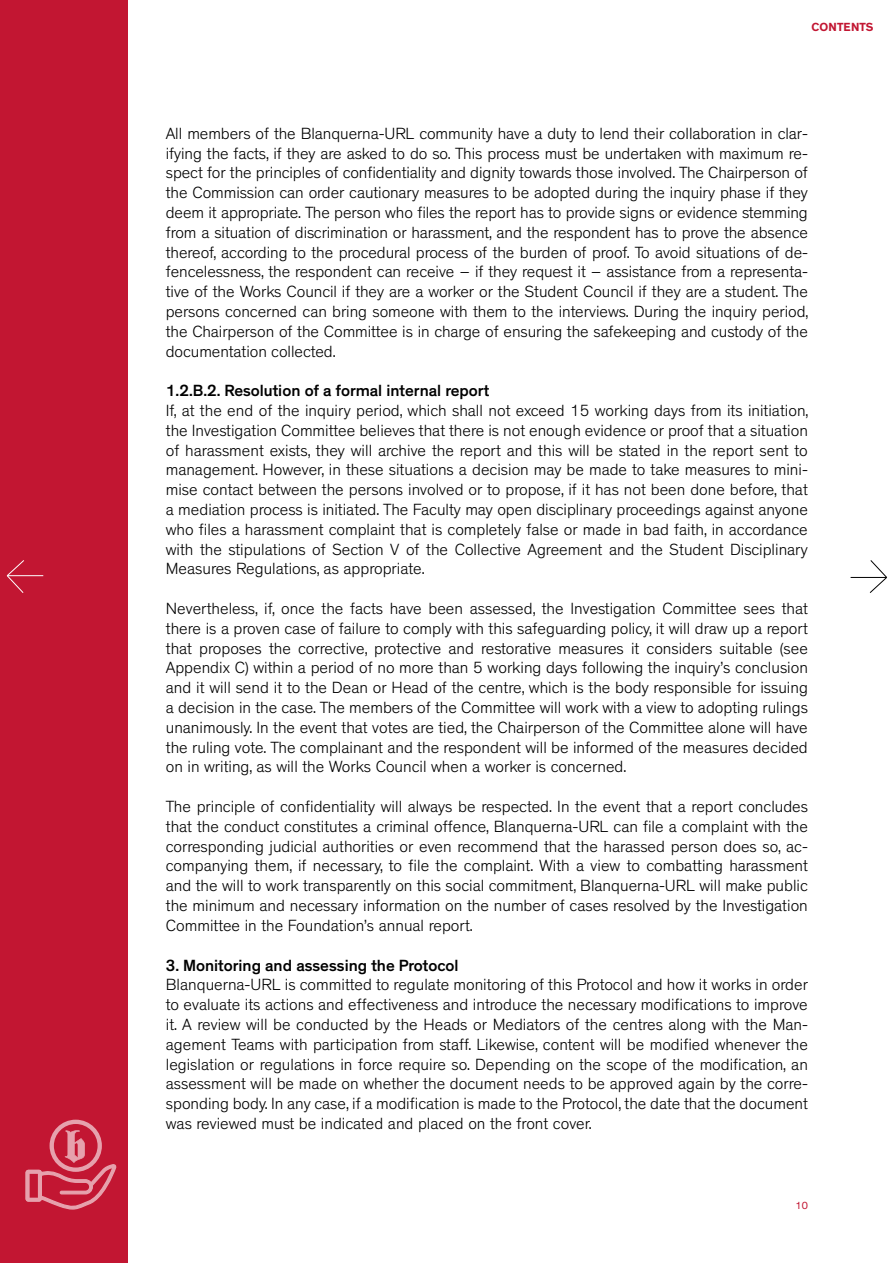
<style>
.page{position:relative;width:893px;height:1263px;background:#fff}
.page>*{position:absolute;margin:0;border:0;box-sizing:border-box;transform-origin:0 0}
.t1{font:300 16.5px/19.8px "Theinhardt";color:#000;text-align:justify}
.t2{font:500 16.5px "Theinhardt";color:#000}
.t3{font:700 12px "Theinhardt";letter-spacing:.015em;color:#c21632}
.t4{font:10.5px "Theinhardt";color:#c21632}
</style>
<div class="page">
<div style="left:0;top:0;width:128px;height:1263px;background:#c21632"></div>
<hr style="left:851px;top:577px;width:35px;height:1px;background:#000">
<svg style="left:869px;top:560px;width:18px;height:33px"></svg>
<hr style="left:7px;top:575px;width:36px;height:1px;background:#fff">
<svg style="left:6px;top:560px;width:19px;height:33px"></svg>
<svg style="left:26px;top:1120px;width:91px;height:89px"></svg>
<p class="t3" style="left:811px;top:19px;width:64px">CONTENTS</p>
<p class="t1" style="left:166px;top:124px;width:644px">All members of the Blanquerna-URL community have a duty to lend their collaboration in clar&shy;ifying the facts, if they are asked to do so. This process must be undertaken with maximum re&shy;spect for the principles of confidentiality and dignity towards those involved. The Chairperson of the Commission can order cautionary measures to be adopted during the inquiry phase if they deem it appropriate. The person who files the report has to provide signs or evidence stemming from a situation of discrimination or harassment, and the respondent has to prove the absence thereof, according to the procedural process of the burden of proof. To avoid situations of de&shy;fencelessness, the respondent can receive – if they request it – assistance from a representa&shy;tive of the Works Council if they are a worker or the Student Council if they are a student. The persons concerned can bring someone with them to the interviews. During the inquiry period, the Chairperson of the Committee is in charge of ensuring the safekeeping and custody of the documentation collected.</p>
<p class="t2" style="left:166px;top:381px;width:325px">1.2.B.2. Resolution of a formal internal report</p>
<p class="t1" style="left:166px;top:401px;width:644px">If, at the end of the inquiry period, which shall not exceed 15 working days from its initiation, the Investigation Committee believes that there is not enough evidence or proof that a situation of harassment exists, they will archive the report and this will be stated in the report sent to management. However, in these situations a decision may be made to take measures to mini&shy;mise contact between the persons involved or to propose, if it has not been done before, that a mediation process is initiated. The Faculty may open disciplinary proceedings against anyone who files a harassment complaint that is completely false or made in bad faith, in accordance with the stipulations of Section V of the Collective Agreement and the Student Disciplinary Measures Regulations, as appropriate.</p>
<p class="t1" style="left:166px;top:599px;width:644px">Nevertheless, if, once the facts have been assessed, the Investigation Committee sees that there is a proven case of failure to comply with this safeguarding policy, it will draw up a report that proposes the corrective, protective and restorative measures it considers suitable (see Appendix C) within a period of no more than 5 working days following the inquiry’s conclusion and it will send it to the Dean or Head of the centre, which is the body responsible for issuing a decision in the case. The members of the Committee will work with a view to adopting rulings unanimously. In the event that votes are tied, the Chairperson of the Committee alone will have the ruling vote. The complainant and the respondent will be informed of the measures decided on in writing, as will the Works Council when a worker is concerned.</p>
<p class="t1" style="left:166px;top:797px;width:644px">The principle of confidentiality will always be respected. In the event that a report concludes that the conduct constitutes a criminal offence, Blanquerna-URL can file a complaint with the corresponding judicial authorities or even recommend that the harassed person does so, ac&shy;companying them, if necessary, to file the complaint. With a view to combatting harassment and the will to work transparently on this social commitment, Blanquerna-URL will make public the minimum and necessary information on the number of cases resolved by the Investigation Committee in the Foundation’s annual report.</p>
<p class="t2" style="left:166px;top:955px;width:294px">3. Monitoring and assessing the Protocol</p>
<p class="t1" style="left:166px;top:975px;width:644px">Blanquerna-URL is committed to regulate monitoring of this Protocol and how it works in order to evaluate its actions and effectiveness and introduce the necessary modifications to improve it. A review will be conducted by the Heads or Mediators of the centres along with the Man&shy;agement Teams with participation from staff. Likewise, content will be modified whenever the legislation or regulations in force require so. Depending on the scope of the modification, an assessment will be made on whether the document needs to be approved again by the corre&shy;sponding body. In any case, if a modification is made to the Protocol, the date that the document was reviewed must be indicated and placed on the front cover.</p>
<p class="t4" style="left:795px;top:1200px;width:14px">10</p>
</div>
